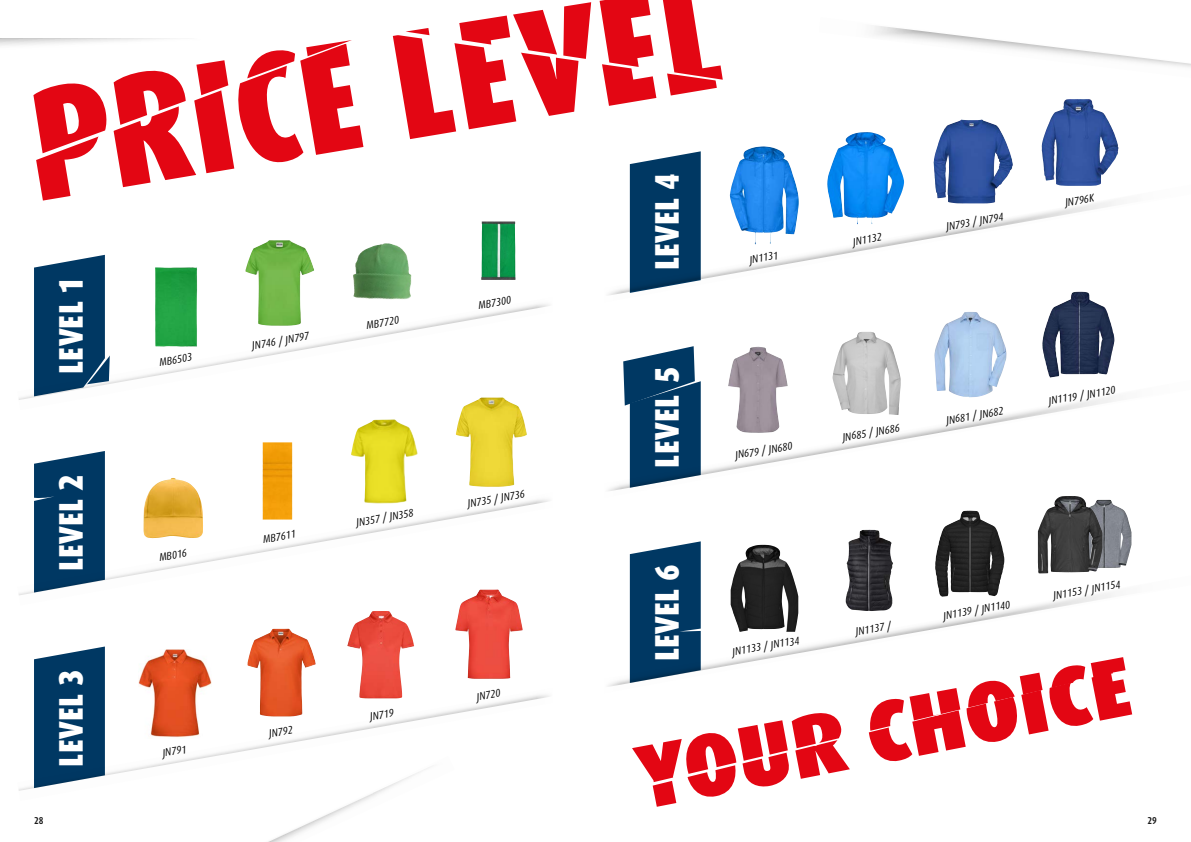
<style>
.page{position:relative;width:1191px;height:842px;background:#fff}
.page>*{position:absolute;margin:0;border:0;box-sizing:border-box;transform-origin:0 0}
.t1{font:900 condensed 34.2px "Dax Pro";letter-spacing:.01em;color:#fff}
.t2{font:italic condensed 11px "Dax Pro";color:#000}
.t3{font:700 condensed 10px "Dax Pro";color:#000}
</style>
<div class="page">
<img style="left:19px;top:605px;width:1114px;height:186px">
<img style="left:19px;top:410px;width:1113px;height:195px">
<img style="left:19px;top:184px;width:1096px;height:226px">
<svg style="left:34px;top:255px;width:79px;height:141px"></svg>
<svg style="left:623px;top:346px;width:77px;height:142px"></svg>
<div style="left:535px;top:284px;width:85px;height:35px;background:#fff"></div>
<div style="left:535px;top:478px;width:85px;height:36px;background:#fff"></div>
<svg style="left:535px;top:674px;width:85px;height:32px"></svg>
<img style="left:247px;top:790px;width:125px;height:52px">
<img style="left:372px;top:756px;width:82px;height:41px">
<svg style="left:406px;top:0;width:317px;height:80px"></svg>
<svg style="left:28px;top:32px;width:689px;height:169px"></svg>
<svg style="left:632px;top:657px;width:493px;height:125px"></svg>
<svg style="left:650px;top:669px;width:482px;height:138px"></svg>
<img style="left:155px;top:267px;width:41px;height:80px">
<img style="left:481px;top:221px;width:34px;height:59px">
<img style="left:245px;top:240px;width:24px;height:86px">
<img style="left:353px;top:243px;width:40px;height:56px">
<img style="left:143px;top:478px;width:56px;height:60px">
<img style="left:262px;top:442px;width:1px;height:50px">
<img style="left:351px;top:419px;width:43px;height:78px">
<img style="left:456px;top:397px;width:46px;height:86px">
<img style="left:138px;top:650px;width:73px;height:89px">
<img style="left:247px;top:629px;width:41px;height:75px">
<img style="left:455px;top:589px;width:42px;height:84px">
<img style="left:347px;top:611px;width:50px;height:87px">
<img style="left:730px;top:146px;width:33px;height:93px">
<img style="left:827px;top:132px;width:39px;height:86px">
<img style="left:933px;top:119px;width:49px;height:79px">
<img style="left:1041px;top:99px;width:44px;height:82px">
<img style="left:728px;top:347px;width:30px;height:86px">
<img style="left:832px;top:332px;width:55px;height:82px">
<img style="left:934px;top:312px;width:35px;height:79px">
<img style="left:1042px;top:292px;width:39px;height:86px">
<img style="left:730px;top:545px;width:44px;height:87px">
<img style="left:845px;top:530px;width:24px;height:70px">
<img style="left:935px;top:511px;width:34px;height:86px">
<img style="left:1075px;top:500px;width:33px;height:68px">
<img style="left:1038px;top:496px;width:33px;height:77px">
<h1 class="t1" style="left:49px;top:374px;width:98px;rotate:-90deg">LEVEL 1</h1>
<h1 class="t1" style="left:49px;top:571px;width:98px;rotate:-90deg">LEVEL 2</h1>
<h1 class="t1" style="left:49px;top:766px;width:98px;rotate:-90deg">LEVEL 3</h1>
<p class="t2" style="left:158px;top:355px;width:35px;rotate:-10deg">MB6503</p>
<p class="t2" style="left:158px;top:550px;width:30px;rotate:-10deg">MB016</p>
<p class="t2" style="left:161px;top:746px;width:25px;rotate:-10deg">JN791</p>
<p class="t2" style="left:251px;top:339px;width:59px;rotate:-10deg">JN746 / JN797</p>
<p class="t2" style="left:365px;top:319px;width:35px;rotate:-10deg">MB7720</p>
<p class="t2" style="left:477px;top:298px;width:35px;rotate:-10deg">MB7300</p>
<p class="t2" style="left:262px;top:532px;width:35px;rotate:-10deg">MB7611</p>
<p class="t2" style="left:355px;top:515px;width:59px;rotate:-10deg">JN357 / JN358</p>
<p class="t2" style="left:466px;top:496px;width:59px;rotate:-10deg">JN735 / JN736</p>
<p class="t2" style="left:268px;top:726px;width:25px;rotate:-10deg">JN792</p>
<p class="t2" style="left:369px;top:710px;width:25px;rotate:-10deg">JN719</p>
<p class="t2" style="left:475px;top:690px;width:25px;rotate:-10deg">JN720</p>
<h1 class="t1" style="left:645px;top:270px;width:98px;rotate:-90deg">LEVEL 4</h1>
<h1 class="t1" style="left:645px;top:468px;width:103px;rotate:-90deg">LEVEL 5</h1>
<h1 class="t1" style="left:645px;top:661px;width:98px;rotate:-90deg">LEVEL 6</h1>
<p class="t2" style="left:748px;top:253px;width:30px;rotate:-10deg">JN1131</p>
<p class="t2" style="left:852px;top:235px;width:30px;rotate:-10deg">JN1132</p>
<p class="t2" style="left:945px;top:219px;width:59px;rotate:-10deg">JN793 / JN794</p>
<p class="t2" style="left:1064px;top:195px;width:31px;rotate:-10deg">JN796K</p>
<p class="t2" style="left:734px;top:448px;width:59px;rotate:-10deg">JN679 / JN680</p>
<p class="t2" style="left:841px;top:430px;width:59px;rotate:-10deg">JN685 / JN686</p>
<p class="t2" style="left:945px;top:413px;width:59px;rotate:-10deg">JN681 / JN682</p>
<p class="t2" style="left:1047px;top:394px;width:69px;rotate:-10deg">JN1119 / JN1120</p>
<p class="t2" style="left:731px;top:645px;width:69px;rotate:-10deg">JN1133 / JN1134</p>
<p class="t2" style="left:854px;top:624px;width:37px;rotate:-10deg">JN1137 /</p>
<p class="t2" style="left:942px;top:609px;width:69px;rotate:-10deg">JN1139 / JN1140</p>
<p class="t2" style="left:1052px;top:589px;width:69px;rotate:-10deg">JN1153 / JN1154</p>
<p class="t3" style="left:34px;top:814px;width:11px">28</p>
<p class="t3" style="left:1147px;top:814px;width:11px">29</p>
</div>
